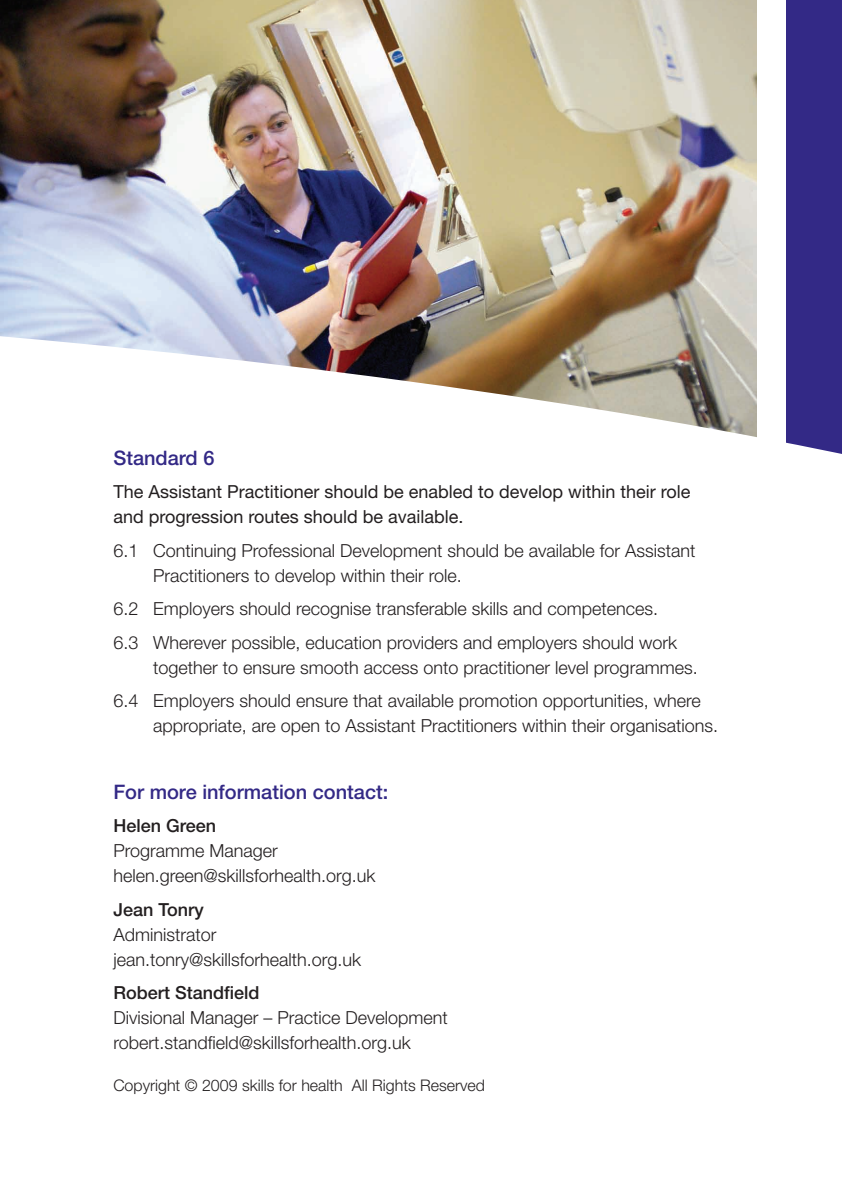
<style>
.page{position:relative;width:842px;height:1191px;background:#fff}
.page>*{position:absolute;margin:0;border:0;box-sizing:border-box;transform-origin:0 0}
.t1{font:500 20px "Helvetica Neue";color:#332986}
.t2{font:300 18px/25px "Helvetica Neue";color:#231f20}
.t3{font:18px/25px "Helvetica Neue";color:#231f20}
.t4{font:500 18px "Helvetica Neue";color:#231f20}
.t5{font:300 16px "Helvetica Neue";color:#231f20}
</style>
<div class="page">
<img style="left:0;top:0;width:757px;height:270px">
<div style="left:785px;top:0;width:57px;height:472px;background:#332986"></div>
<img style="left:0;top:270px;width:842px;height:202px">
<div style="left:757px;top:0;width:28px;height:461px;background:#fff"></div>
<p class="t1" style="left:113px;top:450px;width:103px">Standard 6</p>
<p class="t3" style="left:113px;top:481px;width:579px">The Assistant Practitioner should be enabled to develop within their role and progression routes should be available.</p>
<p class="t2" style="left:153px;top:539px;width:544px;text-indent:-40px">6.1 Continuing Professional Development should be available for Assistant<br>Practitioners to develop within their role.</p>
<p class="t2" style="left:113px;top:594px;width:565px;line-height:33.4px">6.2 Employers should recognise transferable skills and competences.<br>6.3 Wherever possible, education providers and employers should work</p>
<p class="t2" style="left:113px;top:652px;width:589px;line-height:33.4px;text-align:right">together to ensure smooth access onto practitioner level programmes.<br>6.4 Employers should ensure that available promotion opportunities, where</p>
<p class="t2" style="left:153px;top:715px;width:567px">appropriate, are open to Assistant Practitioners within their organisations.</p>
<p class="t1" style="left:113px;top:784px;width:276px">For more information contact:</p>
<p class="t4" style="left:113px;top:819px;width:104px">Helen Green</p>
<p class="t2" style="left:113px;top:840px;width:264px">Programme Manager helen.green@skillsforhealth.org.uk</p>
<p class="t4" style="left:113px;top:902px;width:92px">Jean Tonry</p>
<p class="t2" style="left:113px;top:923px;width:249px">Administrator jean.tonry@skillsforhealth.org.uk</p>
<p class="t4" style="left:113px;top:986px;width:148px">Robert Standfield</p>
<p class="t2" style="left:113px;top:1007px;width:336px">Divisional Manager – Practice Development robert.standfield@skillsforhealth.org.uk</p>
<p class="t5" style="left:113px;top:1079px;width:373px">Copyright © 2009 skills for health All Rights Reserved</p>
</div>
